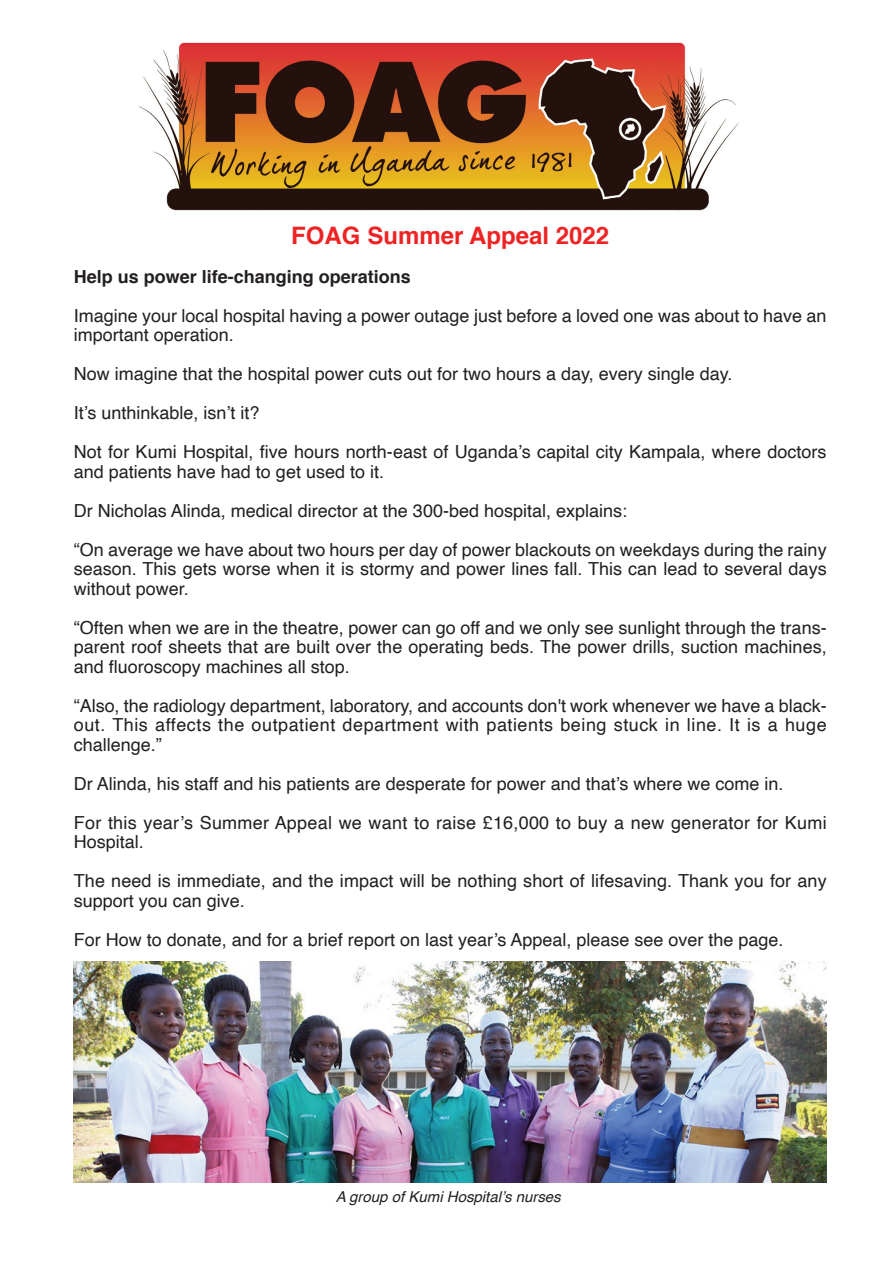
<style>
.page{position:relative;width:893px;height:1263px;background:#fff}
.page>*{position:absolute;margin:0;border:0;box-sizing:border-box;transform-origin:0 0}
.t1{font:700 24px "Helvetica";color:#ee2323}
.t2{font:18px/19.5px "Helvetica";color:#231f20}
.t3{font:700 18px "Helvetica";color:#231f20}
.t4{font:italic 15px "Helvetica";color:#231f20}
</style>
<div class="page">
<img style="left:138px;top:42px;width:601px;height:169px">
<img style="left:74px;top:961px;width:753px;height:222px">
<p class="t1" style="left:291px;top:225px;width:319px">FOAG Summer Appeal 2022</p>
<p class="t3" style="left:74px;top:269px;width:339px">Help us power life-changing operations</p>
<p class="t2" style="left:74px;top:307px;width:754px">Imagine your local hospital having a power outage just before a loved one was about to have an important operation.</p>
<p class="t2" style="left:74px;top:366px;width:660px">Now imagine that the hospital power cuts out for two hours a day, every single day.</p>
<p class="t2" style="left:74px;top:405px;width:187px">It’s unthinkable, isn’t it?</p>
<p class="t2" style="left:74px;top:444px;width:754px">Not for Kumi Hospital, five hours north-east of Uganda’s capital city Kampala, where doctors and patients have had to get used to it.</p>
<p class="t2" style="left:74px;top:502px;width:555px">Dr Nicholas Alinda, medical director at the 300-bed hospital, explains:</p>
<p class="t2" style="left:74px;top:541px;width:754px;text-align:justify">“On average we have about two hours per day of power blackouts on weekdays during the rainy season. This gets worse when it is stormy and power lines fall. This can lead to several days without power.</p>
<p class="t2" style="left:74px;top:619px;width:754px;text-align:justify">“Often when we are in the theatre, power can go off and we only see sunlight through the trans&shy;parent roof sheets that are built over the operating beds. The power drills, suction machines, and fluoroscopy machines all stop.</p>
<p class="t2" style="left:74px;top:697px;width:754px;text-align:justify">“Also, the radiology department, laboratory, and accounts don't work whenever we have a black&shy;out. This affects the outpatient department with patients being stuck in line. It is a huge challenge.”</p>
<p class="t2" style="left:74px;top:775px;width:711px">Dr Alinda, his staff and his patients are desperate for power and that’s where we come in.</p>
<p class="t2" style="left:74px;top:814px;width:754px">For this year’s Summer Appeal we want to raise £16,000 to buy a new generator for Kumi<br>Hospital.</p>
<p class="t2" style="left:74px;top:873px;width:754px">The need is immediate, and the impact will be nothing short of lifesaving. Thank you for any support you can give.</p>
<p class="t2" style="left:74px;top:931px;width:711px">For How to donate, and for a brief report on last year’s Appeal, please see over the page.</p>
<p class="t4" style="left:336px;top:1190px;width:226px">A group of Kumi Hospital’s nurses</p>
</div>
